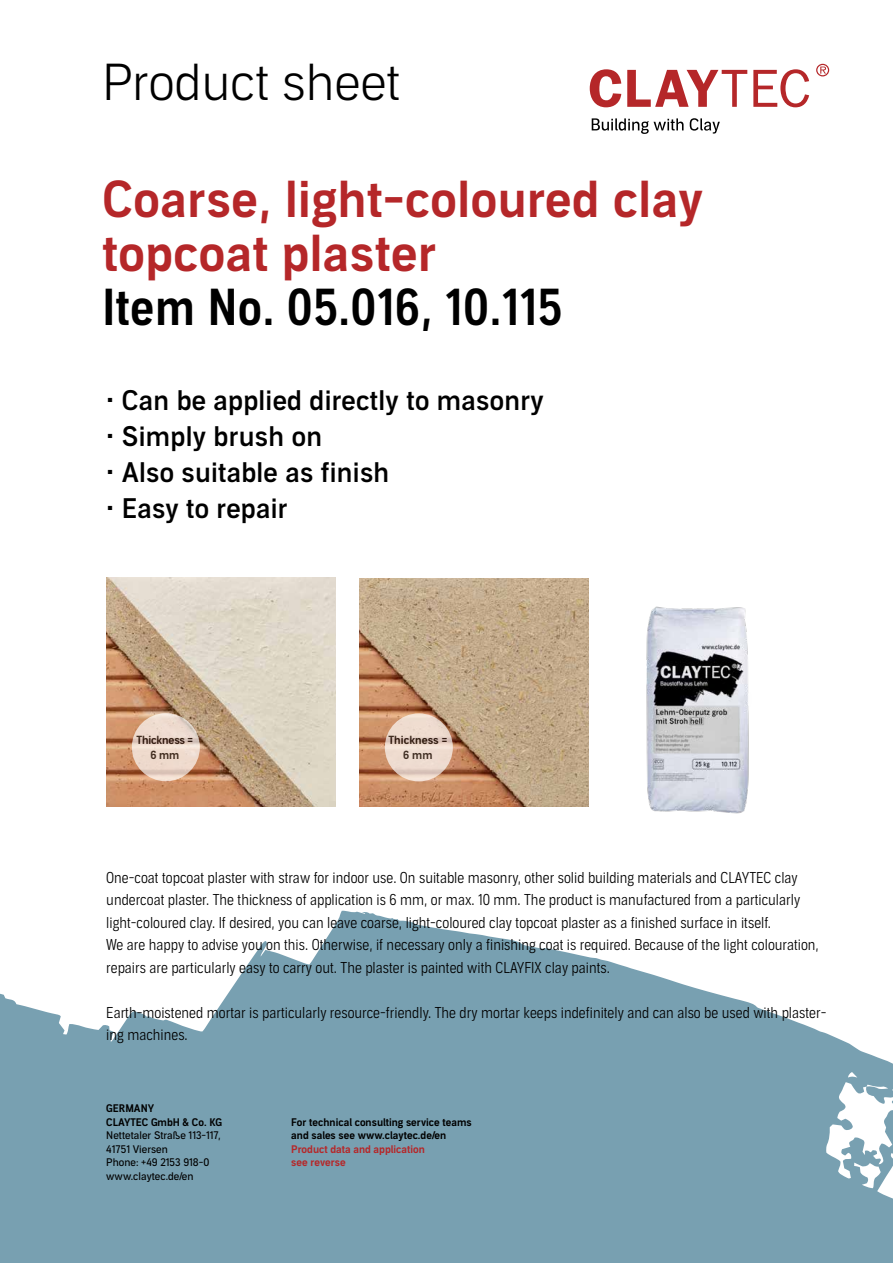
<style>
.page{position:relative;width:893px;height:1263px;background:#fff}
.page>*{position:absolute;margin:0;border:0;box-sizing:border-box;transform-origin:0 0}
.t1{font:49.5px/54px "Aago Sm";letter-spacing:.01em;color:#b52729}
.t2{font:49.5px "Aago Condensed Sm";letter-spacing:.01em;color:#000}
.t3{font:300 49.5px "Aago";color:#000}
.t4{font:500 27px "Aago";letter-spacing:.01em;color:#000}
.t5{font:300 15px/22.5px "Aago Condensed";color:#000}
.t6{font:11.25px/15px "Aago Sm";letter-spacing:-.02em;color:#000;text-align:center}
.t7{font:11.25px/15px "Aago Sm";color:#000;text-align:center}
.t8{font:10.5px/13.5px "Aago Sm";color:#000}
.t9{font:10.5px/13.5px "Aago";color:#000}
.t10{font:10.5px/13.5px "Aago Sm";color:#b52729}
</style>
<div class="page">
<img style="left:106px;top:578px;width:230px;height:229px">
<svg style="left:0;top:910px;width:893px;height:353px;fill:#78a0b1"></svg>
<svg style="left:132px;top:713px;width:68px;height:68px;background:#ead7ca"></svg>
<img style="left:359px;top:578px;width:230px;height:229px">
<svg style="left:385px;top:713px;width:68px;height:68px;background:#ebd7cb"></svg>
<svg style="left:590px;top:69px;width:31px;height:38px"></svg>
<svg style="left:627px;top:70px;width:120px;height:37px"></svg>
<svg style="left:753px;top:69px;width:56px;height:38px"></svg>
<svg style="left:816px;top:64px;width:13px;height:12px"></svg>
<svg style="left:592px;top:118px;width:91px;height:16px"></svg>
<svg style="left:690px;top:118px;width:30px;height:16px"></svg>
<img style="left:646px;top:606px;width:103px;height:208px">
<h1 class="t3" style="left:102px;top:54px;width:300px">Product sheet</h1>
<h1 class="t1" style="left:102px;top:173px;width:602px">Coarse, light-coloured clay topcoat plaster</h1>
<h1 class="t2" style="left:102px;top:279px;width:462px">Item No. 05.016, 10.115</h1>
<h2 class="t4" style="left:106px;top:385px;width:439px">• Can be applied directly to masonry</h2>
<h2 class="t4" style="left:106px;top:421px;width:217px">• Simply brush on</h2>
<h2 class="t4" style="left:106px;top:457px;width:285px">• Also suitable as finish</h2>
<h2 class="t4" style="left:106px;top:493px;width:183px">• Easy to repair</h2>
<p class="t6" style="left:137px;top:732px;width:58px">Thickness =<br>6 mm</p>
<p class="t7" style="left:388px;top:733px;width:60px">Thickness =<br>6 mm</p>
<p class="t5" style="left:106px;top:867px;width:714px">One-coat topcoat plaster with straw for indoor use. On suitable masonry, other solid building materials and CLAYTEC clay undercoat plaster. The thickness of application is 6 mm, or max. 10 mm. The product is manufactured from a particularly light-coloured clay. If desired, you can leave coarse, light-coloured clay topcoat plaster as a finished surface in itself.<br>We are happy to advise you on this. Otherwise, if necessary only a finishing coat is required. Because of the light colouration, repairs are particularly easy to carry out. The plaster is painted with CLAYFIX clay paints.</p>
<p class="t5" style="left:106px;top:1002px;width:722px">Earth-moistened mortar is particularly resource-friendly. The dry mortar keeps indefinitely and can also be used with plaster&shy;ing machines.</p>
<p class="t8" style="left:106px;top:1102px;width:117px">GERMANY<br>CLAYTEC GmbH &amp; Co. KG</p>
<p class="t9" style="left:106px;top:1129px;width:116px">Nettetaler Straße 113-117,<br>41751 Viersen<br>Phone: +49 2153 918-0 www.claytec.de/en</p>
<p class="t8" style="left:291px;top:1116px;width:182px">For technical consulting service teams and sales see www.claytec.de/en</p>
<p class="t10" style="left:291px;top:1143px;width:135px">Product data and application see reverse</p>
</div>
